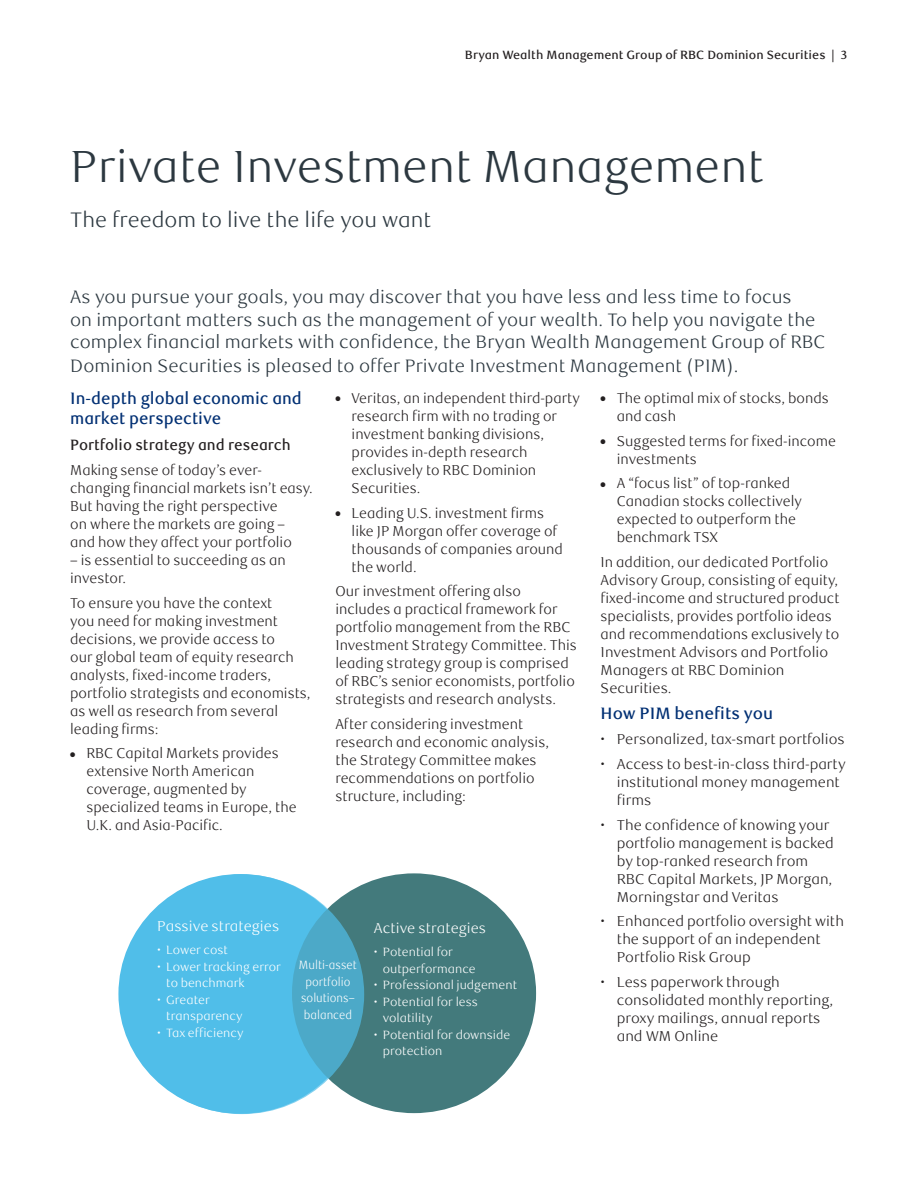
<style>
.page{position:relative;width:918px;height:1188px;background:#fff}
.page>*{position:absolute;margin:0;border:0;box-sizing:border-box;transform-origin:0 0}
._1-Main_Title_Slate{font:300 45px "RBC Text";color:#2c3840}
._1-Main_Title_Slate-2{font:300 21px "RBC Text";color:#2c3840}
.t1{font:300 18px/23px "RBC Text";color:#2c3840}
._13-List_Bullet{font:500 16.5px/19.5px "RBC Text";color:#002f73}
._13-List_Bullet-2{font:500 15px "RBC Text";color:#231f20}
._13-List_Bullet-3{font:300 14.25px/18px "RBC Text";color:#231f20}
._13-List_Bullet-4{font:300 14.25px "RBC Text";color:#fff}
._13-List_Bullet-5{font:300 12px/16.5px "RBC Text";color:#fff}
.t2{font:500 12px "RBC Text";color:#231f20}
._13-List_Bullet-6{font:300 12px/16.5px "RBC Text";color:#fff;text-align:center;scale:.91 1}
</style>
<div class="page">
<div style="left:292px;top:873px;width:244px;height:240px;background:#437a7c;border-radius:50%"></div>
<svg style="left:120px;top:874px;width:244px;height:240px;background:#4fbae2"></svg>
<p class="t2" style="left:465px;top:48px;width:384px">Bryan Wealth Management Group of RBC Dominion Securities | 3</p>
<p class="_1-Main_Title_Slate" style="left:70px;top:140px;width:696px">Private Investment Management</p>
<p class="_1-Main_Title_Slate-2" style="left:70px;top:208px;width:363px">The freedom to live the life you want</p>
<p class="t1" style="left:70px;top:286px;width:757px">As you pursue your goals, you may discover that you have less and less time to focus<br>on important matters such as the management of your wealth. To help you navigate the complex financial markets with confidence, the Bryan Wealth Management Group of RBC Dominion Securities is pleased to offer Private Investment Management (PIM).</p>
<p class="_13-List_Bullet" style="left:70px;top:389px;width:233px">In-depth global economic and market perspective</p>
<p class="_13-List_Bullet-2" style="left:70px;top:436px;width:222px">Portfolio strategy and research</p>
<p class="_13-List_Bullet-3" style="left:70px;top:461px;width:244px">Making sense of today’s ever&shy;changing financial markets isn’t easy.<br>But having the right perspective<br>on where the markets are going – and how they affect your portfolio</p>
<p class="_13-List_Bullet-3" style="left:70px;top:551px;width:217px">– is essential to succeeding as an investor.</p>
<p class="_13-List_Bullet-3" style="left:70px;top:594px;width:242px">To ensure you have the context<br>you need for making investment decisions, we provide access to<br>our global team of equity research analysts, fixed-income traders, portfolio strategists and economists, as well as research from several leading firms:</p>
<p class="_13-List_Bullet-3" style="left:86px;top:745px;width:212px;text-indent:-16px">● RBC Capital Markets provides extensive North American coverage, augmented by specialized teams in Europe, the<br>U.K. and Asia-Pacific.</p>
<p class="_13-List_Bullet-3" style="left:617px;top:389px;width:214px;text-indent:-16px">● The optimal mix of stocks, bonds and cash</p>
<p class="_13-List_Bullet-3" style="left:617px;top:432px;width:221px;text-indent:-16px">● Suggested terms for fixed-income investments</p>
<p class="_13-List_Bullet-3" style="left:617px;top:475px;width:187px;text-indent:-16px">● A “focus list” of top-ranked<br>Canadian stocks collectively expected to outperform the benchmark TSX</p>
<p class="_13-List_Bullet-3" style="left:601px;top:554px;width:240px">In addition, our dedicated Portfolio Advisory Group, consisting of equity, fixed-income and structured product specialists, provides portfolio ideas and recommendations exclusively to Investment Advisors and Portfolio Managers at RBC Dominion Securities.</p>
<p class="_13-List_Bullet" style="left:601px;top:704px;width:174px">How PIM benefits you</p>
<p class="_13-List_Bullet-3" style="left:601px;top:731px;width:246px">• Personalized, tax-smart portfolios</p>
<p class="_13-List_Bullet-3" style="left:617px;top:755px;width:231px;text-indent:-16px">• Access to best-in-class third-party institutional money management firms</p>
<p class="_13-List_Bullet-3" style="left:617px;top:816px;width:219px;text-indent:-16px">• The confidence of knowing your portfolio management is backed by top-ranked research from<br>RBC Capital Markets, JP Morgan,<br>Morningstar and Veritas</p>
<p class="_13-List_Bullet-3" style="left:617px;top:913px;width:229px;text-indent:-16px">• Enhanced portfolio oversight with the support of an independent<br>Portfolio Risk Group</p>
<p class="_13-List_Bullet-3" style="left:617px;top:974px;width:218px;text-indent:-16px">• Less paperwork through consolidated monthly reporting, proxy mailings, annual reports and WM Online</p>
<p class="_13-List_Bullet-3" style="left:352px;top:389px;width:230px;text-indent:-16px">● Veritas, an independent third-party research firm with no trading or investment banking divisions, provides in-depth research exclusively to RBC Dominion<br>Securities.</p>
<p class="_13-List_Bullet-3" style="left:352px;top:504px;width:213px;text-indent:-16px">● Leading U.S. investment firms like JP Morgan offer coverage of thousands of companies around the world.</p>
<p class="_13-List_Bullet-3" style="left:335px;top:583px;width:243px">Our investment offering also includes a practical framework for portfolio management from the RBC Investment Strategy Committee. This leading strategy group is comprised of RBC’s senior economists, portfolio strategists and research analysts.</p>
<p class="_13-List_Bullet-3" style="left:335px;top:716px;width:215px">After considering investment research and economic analysis, the Strategy Committee makes recommendations on portfolio structure, including:</p>
<p class="_13-List_Bullet-4" style="left:157px;top:918px;width:123px">Passive strategies</p>
<p class="_13-List_Bullet-5" style="left:157px;top:942px;width:72px">• Lower cost</p>
<p class="_13-List_Bullet-5" style="left:166px;top:959px;width:116px;text-indent:-9px">• Lower tracking error to benchmark</p>
<p class="_13-List_Bullet-5" style="left:166px;top:992px;width:78px;text-indent:-9px">• Greater transparency</p>
<p class="_13-List_Bullet-5" style="left:157px;top:1025px;width:88px">• Tax efficiency</p>
<p class="_13-List_Bullet-4" style="left:374px;top:920px;width:114px">Active strategies</p>
<p class="_13-List_Bullet-5" style="left:383px;top:944px;width:94px;text-indent:-9px">• Potential for outperformance</p>
<p class="_13-List_Bullet-5" style="left:374px;top:977px;width:145px">• Professional judgement</p>
<p class="_13-List_Bullet-5" style="left:383px;top:994px;width:97px;text-indent:-9px">• Potential for less volatility</p>
<p class="_13-List_Bullet-5" style="left:383px;top:1027px;width:129px;text-indent:-9px">• Potential for downside protection</p>
<p class="_13-List_Bullet-6" style="left:299px;top:957px;width:65px">Multi-asset portfolio solutions– balanced</p>
</div>
